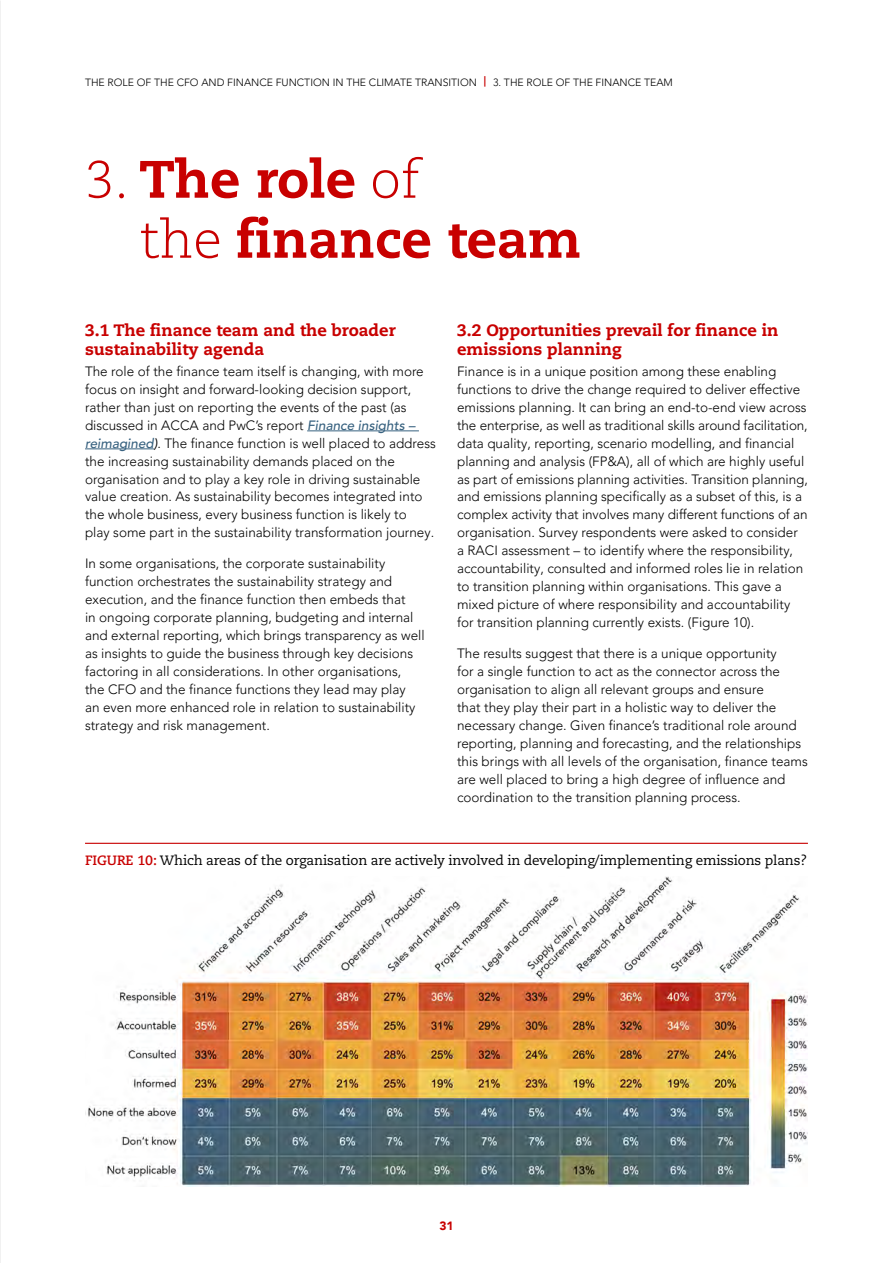
<style>
.page{position:relative;width:893px;height:1263px;background:#fff}
.page>*{position:absolute;margin:0;border:0;box-sizing:border-box;transform-origin:0 0}
.t1{font:800 52.5px/60px "Caecilia LT Std";color:#c80000}
.t2{font:800 16.5px/19.5px "Caecilia LT Std";color:#c80000}
.t3{font:300 13.5px/18px "Avenir LT Pro";color:#000}
.t4{font:13.5px "Caecilia LT Std";letter-spacing:-.01em;color:#000}
.t5{font:900 12px "Avenir LT Pro";color:#c80000}
.t6{font:300 10.5px "Avenir LT Pro";color:#000}
.s1{font-weight:800;color:#c80000}
.s2{font-weight:300}
.s3{font-weight:500;font-style:italic;color:#386280}
.s4{font-weight:400;font-style:italic}
.s5{font-weight:700;color:#c80000}
</style>
<div class="page">
<hr style="left:307px;top:430px;width:112px;height:1px;background:#386280">
<hr style="left:85px;top:448px;width:69px;height:1px;background:#386280">
<hr style="left:85px;top:843px;width:723px;height:1px;background:#c80000">
<img style="left:85px;top:876px;width:723px;height:310px">
<p class="t6" style="left:85px;top:76px;width:589px">THE ROLE OF THE CFO AND FINANCE FUNCTION IN THE CLIMATE TRANSITION <span class="s1">|</span> 3. THE ROLE OF THE FINANCE TEAM</p>
<h1 class="t1" style="left:139px;top:150px;width:444px;text-indent:-54px"><span class="s2">3.</span> The role <span class="s2">of<br>the</span> finance team</h1>
<p class="t2" style="left:85px;top:320px;width:312px">3.1 The finance team and the broader sustainability agenda</p>
<p class="t3" style="left:85px;top:362px;width:352px">The role of the finance team itself is changing, with more focus on insight and forward-looking decision support, rather than just on reporting the events of the past (as discussed in ACCA and PwC’s report <span class="s3">Finance insights – reimagined</span><span class="s4">)</span>. The finance function is well placed to address the increasing sustainability demands placed on the organisation and to play a key role in driving sustainable value creation. As sustainability becomes integrated into the whole business, every business function is likely to<br>play some part in the sustainability transformation journey.</p>
<p class="t3" style="left:85px;top:555px;width:341px">In some organisations, the corporate sustainability function orchestrates the sustainability strategy and execution, and the finance function then embeds that<br>in ongoing corporate planning, budgeting and internal and external reporting, which brings transparency as well as insights to guide the business through key decisions factoring in all considerations. In other organisations,<br>the CFO and the finance functions they lead may play<br>an even more enhanced role in relation to sustainability strategy and risk management.</p>
<p class="t2" style="left:457px;top:320px;width:323px">3.2 Opportunities prevail for finance in emissions planning</p>
<p class="t3" style="left:457px;top:362px;width:352px">Finance is in a unique position among these enabling functions to drive the change required to deliver effective emissions planning. It can bring an end-to-end view across the enterprise, as well as traditional skills around facilitation, data quality, reporting, scenario modelling, and financial planning and analysis (FP&amp;A), all of which are highly useful as part of emissions planning activities. Transition planning, and emissions planning specifically as a subset of this, is a complex activity that involves many different functions of an organisation. Survey respondents were asked to consider a RACI assessment – to identify where the responsibility, accountability, consulted and informed roles lie in relation to transition planning within organisations. This gave a mixed picture of where responsibility and accountability for transition planning currently exists. (Figure 10).</p>
<p class="t3" style="left:457px;top:645px;width:352px">The results suggest that there is a unique opportunity<br>for a single function to act as the connector across the organisation to align all relevant groups and ensure<br>that they play their part in a holistic way to deliver the necessary change. Given finance’s traditional role around reporting, planning and forecasting, and the relationships this brings with all levels of the organisation, finance teams are well placed to bring a high degree of influence and coordination to the transition planning process.</p>
<p class="t4" style="left:85px;top:853px;width:724px"><span class="s5">FIGURE 10:</span> Which areas of the organisation are actively involved in developing/implementing emissions plans?</p>
<p class="t5" style="left:439px;top:1218px;width:16px">31</p>
</div>
